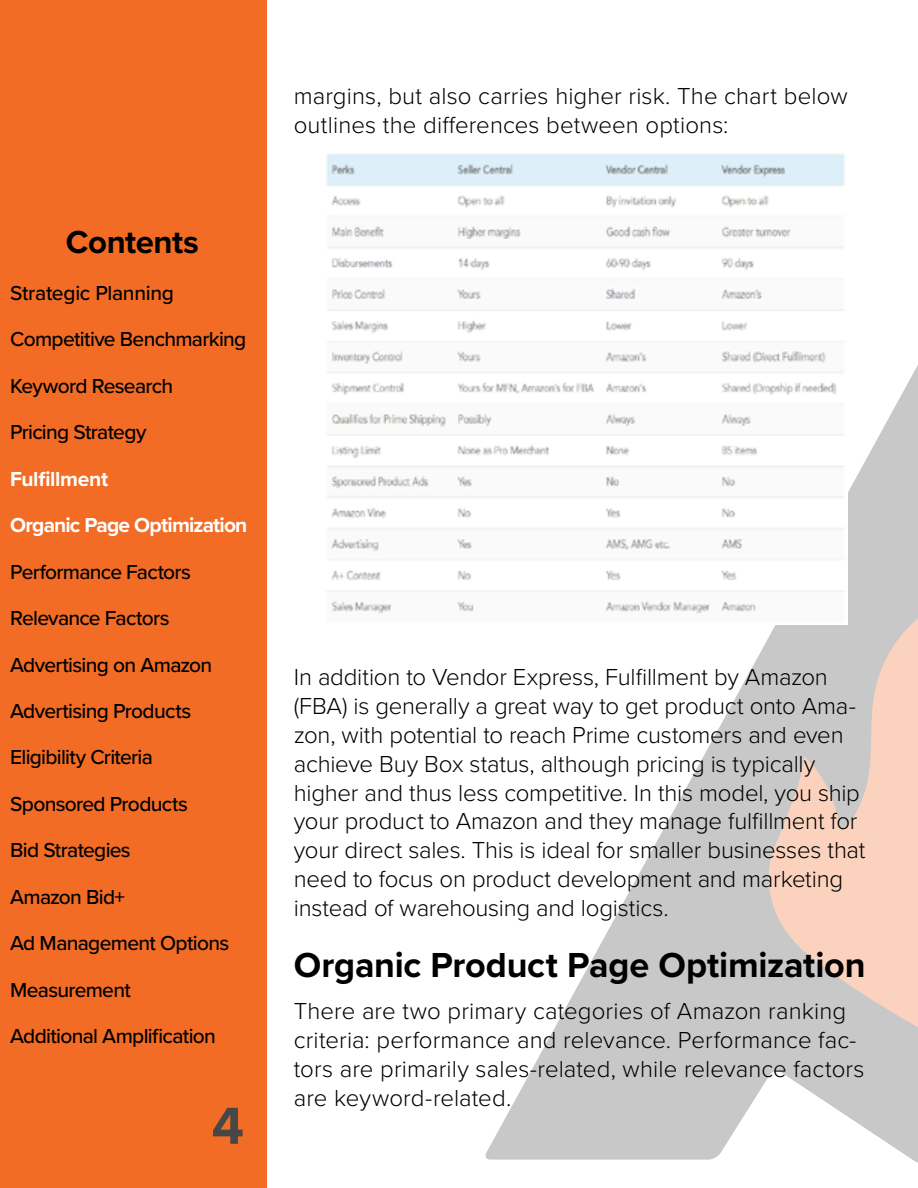
<style>
.page{position:relative;width:918px;height:1188px;background:#fff}
.page>*{position:absolute;margin:0;border:0;box-sizing:border-box;transform-origin:0 0}
.t1{font:700 54px "Proxima Nova";color:#474748}
.t2{font:700 36px "Proxima Nova";letter-spacing:-.005em;color:#000}
.t3{font:700 33px "Proxima Nova";letter-spacing:-.015em;color:#000}
.t4{font:300 24px/28.8px "Proxima Nova";letter-spacing:-.005em;color:#000}
.t5{font:500 21px "Proxima Nova";letter-spacing:-.035em;color:#000}
.t6{font:700 21px "Proxima Nova";letter-spacing:-.035em;color:#fff}
.t7{font:500 21px "Proxima Nova";letter-spacing:-.015em;color:#000}
.t8{font:700 21px "Proxima Nova";letter-spacing:-.015em;color:#fff}
</style>
<div class="page">
<div style="left:0;top:0;width:266px;height:1188px;background:#f36c25"></div>
<svg style="left:485px;top:365px;width:433px;height:798px;fill:#c8c8c9"></svg>
<svg style="left:760px;top:614px;width:158px;height:416px;background:#e2cdc3"></svg>
<img style="left:326px;top:154px;width:522px;height:470px">
<h3 class="t3" style="left:66px;top:218px;width:135px">Contents</h3>
<p class="t7" style="left:10px;top:277px;width:165px">Strategic Planning</p>
<p class="t5" style="left:10px;top:323px;width:238px">Competitive Benchmarking</p>
<p class="t5" style="left:10px;top:370px;width:165px">Keyword Research</p>
<p class="t5" style="left:10px;top:416px;width:138px">Pricing Strategy</p>
<p class="t8" style="left:10px;top:463px;width:100px">Fulfillment</p>
<p class="t6" style="left:10px;top:509px;width:239px">Organic Page Optimization</p>
<p class="t5" style="left:10px;top:556px;width:182px">Performance Factors</p>
<p class="t5" style="left:10px;top:602px;width:161px">Relevance Factors</p>
<p class="t5" style="left:10px;top:649px;width:204px">Advertising on Amazon</p>
<p class="t5" style="left:10px;top:695px;width:183px">Advertising Products</p>
<p class="t5" style="left:10px;top:742px;width:144px">Eligibility Criteria</p>
<p class="t5" style="left:10px;top:788px;width:179px">Sponsored Products</p>
<p class="t5" style="left:10px;top:835px;width:122px">Bid Strategies</p>
<p class="t5" style="left:10px;top:881px;width:116px">Amazon Bid+</p>
<p class="t5" style="left:10px;top:928px;width:221px">Ad Management Options</p>
<p class="t5" style="left:10px;top:974px;width:122px">Measurement</p>
<p class="t5" style="left:10px;top:1021px;width:207px">Additional Amplification</p>
<h1 class="t1" style="left:212px;top:1086px;width:34px">4</h1>
<p class="t4" style="left:294px;top:81px;width:555px">margins, but also carries higher risk. The chart below outlines the differences between options:</p>
<p class="t4" style="left:294px;top:662px;width:573px">In addition to Vendor Express, Fulfillment by Amazon (FBA) is generally a great way to get product onto Ama&shy;zon, with potential to reach Prime customers and even achieve Buy Box status, although pricing is typically higher and thus less competitive. In this model, you ship your product to Amazon and they manage fulfillment for your direct sales. This is ideal for smaller businesses that need to focus on product development and marketing instead of warehousing and logistics.</p>
<h2 class="t2" style="left:294px;top:938px;width:573px">Organic Product Page Optimization</h2>
<p class="t4" style="left:294px;top:996px;width:572px">There are two primary categories of Amazon ranking criteria: performance and relevance. Performance fac&shy;tors are primarily sales-related, while relevance factors are keyword-related.</p>
</div>
